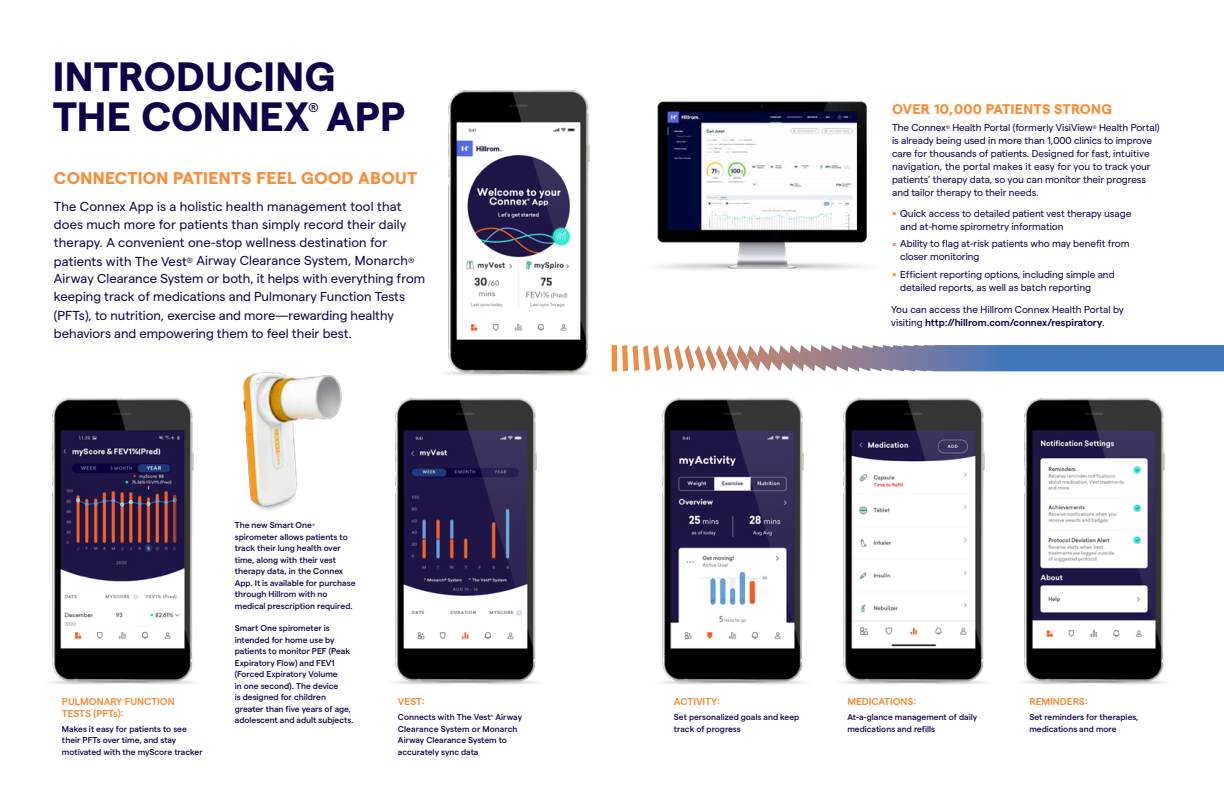
<style>
.page{position:relative;width:1224px;height:792px;background:#fff}
.page>*{position:absolute;margin:0;border:0;box-sizing:border-box;transform-origin:0 0}
.t1{font:700 40.9px/40.9px "Matter";letter-spacing:.01em;color:#100249}
.t2{font:28px "Matter SQ";color:#f78d39}
.t3{font:700 17px "Matter";letter-spacing:.02em;color:#f78d39}
.t4{font:700 14px "Matter";letter-spacing:.02em;color:#f78d39}
.t5{font:13px/18px "Matter";color:#100249}
.t6{font:600 12.8px "Matter";color:#100249}
.t7{font:10px/13px "Matter";letter-spacing:-.005em;color:#100249}
.t8{font:600 10px/11.5px "Matter";color:#f78d39}
.t9{font:500 8.5px/11.5px "Matter";color:#100249}
.t10{font:500 3.5px "Matter";color:#100249}
.s1{font-weight:600}
</style>
<div class="page">
<img style="left:657px;top:101px;width:210px;height:169px">
<img style="left:448px;top:90px;width:164px;height:285px">
<img style="left:662px;top:398px;width:503px;height:286px">
<img style="left:52px;top:398px;width:142px;height:286px">
<img style="left:395px;top:398px;width:142px;height:286px">
<svg style="left:612px;top:345px;width:612px;height:26px;background:#8a92af"></svg>
<img style="left:243px;top:372px;width:99px;height:139px">
<h1 class="t1" style="left:53px;top:52px;width:354px">INTRODUCING<br>THE CONNEX APP</h1>
<h3 class="t6" style="left:309px;top:98px;width:12px">®</h3>
<h3 class="t3" style="left:54px;top:165px;width:365px">CONNECTION PATIENTS FEEL GOOD ABOUT</h3>
<p class="t5" style="left:54px;top:197px;width:373px">The Connex App is a holistic health management tool that does much more for patients than simply record their daily therapy. A convenient one-stop wellness destination for patients with The Vest<sup>®</sup> Airway Clearance System, Monarch<sup>® </sup>Airway Clearance System or both, it helps with everything from keeping track of medications and Pulmonary Function Tests (PFTs), to nutrition, exercise and more—rewarding healthy behaviors and empowering them to feel their best.</p>
<p class="t8" style="left:62px;top:695px;width:114px">PULMONARY FUNCTION<br>TESTS (PFTs):</p>
<p class="t9" style="left:62px;top:722px;width:142px">Makes it easy for patients to see their PFTs over time, and stay motivated with the myScore tracker</p>
<p class="t9" style="left:235px;top:519px;width:79px">The new Smart One</p>
<p class="t10" style="left:312px;top:523px;width:4px">®</p>
<p class="t9" style="left:235px;top:530px;width:122px">spirometer allows patients to track their lung health over time, along with their vest therapy data, in the Connex<br>App. It is available for purchase through Hillrom with no medical prescription required.</p>
<p class="t9" style="left:235px;top:622px;width:120px">Smart One spirometer is intended for home use by patients to monitor PEF (Peak<br>Expiratory Flow) and FEV1 (Forced Expiratory Volume<br>in one second). The device<br>is designed for children greater than five years of age, adolescent and adult subjects.</p>
<p class="t8" style="left:398px;top:695px;width:28px">VEST:</p>
<p class="t9" style="left:398px;top:711px;width:94px">Connects with The Vest</p>
<p class="t10" style="left:491px;top:714px;width:4px">®</p>
<p class="t9" style="left:398px;top:711px;width:126px;text-indent:97px">Airway<br>Clearance System or Monarch<br>Airway Clearance System to accurately sync data</p>
<h3 class="t4" style="left:892px;top:98px;width:221px">OVER 10,000 PATIENTS STRONG</h3>
<p class="t7" style="left:892px;top:120px;width:269px">The Connex<sup>®</sup> Health Portal (formerly VisiView<sup>®</sup> Health Portal) is already being used in more than 1,000 clinics to improve care for thousands of patients. Designed for fast, intuitive navigation, the portal makes it easy for you to track your patients’ therapy data, so you can monitor their progress and tailor therapy to their needs.</p>
<h2 class="t2" style="left:891px;top:185px;width:8px">.</h2>
<p class="t7" style="left:900px;top:206px;width:233px">Quick access to detailed patient vest therapy usage and at-home spirometry information</p>
<h2 class="t2" style="left:891px;top:216px;width:8px">.</h2>
<p class="t7" style="left:900px;top:237px;width:231px">Ability to flag at-risk patients who may benefit from closer monitoring</p>
<h2 class="t2" style="left:891px;top:246px;width:8px">.</h2>
<p class="t7" style="left:900px;top:267px;width:216px">Efficient reporting options, including simple and detailed reports, as well as batch reporting</p>
<p class="t7" style="left:891px;top:302px;width:234px">You can access the Hillrom Connex Health Portal by visiting <span class="s1">http://hillrom.com/connex/respiratory</span>.</p>
<p class="t8" style="left:674px;top:695px;width:47px">ACTIVITY:</p>
<p class="t9" style="left:674px;top:711px;width:127px">Set personalized goals and keep track of progress</p>
<p class="t8" style="left:847px;top:695px;width:70px">MEDICATIONS:</p>
<p class="t9" style="left:847px;top:711px;width:131px">At-a-glance management of daily medications and refills</p>
<p class="t8" style="left:1029px;top:695px;width:60px">REMINDERS:</p>
<p class="t9" style="left:1029px;top:711px;width:111px">Set reminders for therapies, medications and more</p>
</div>
